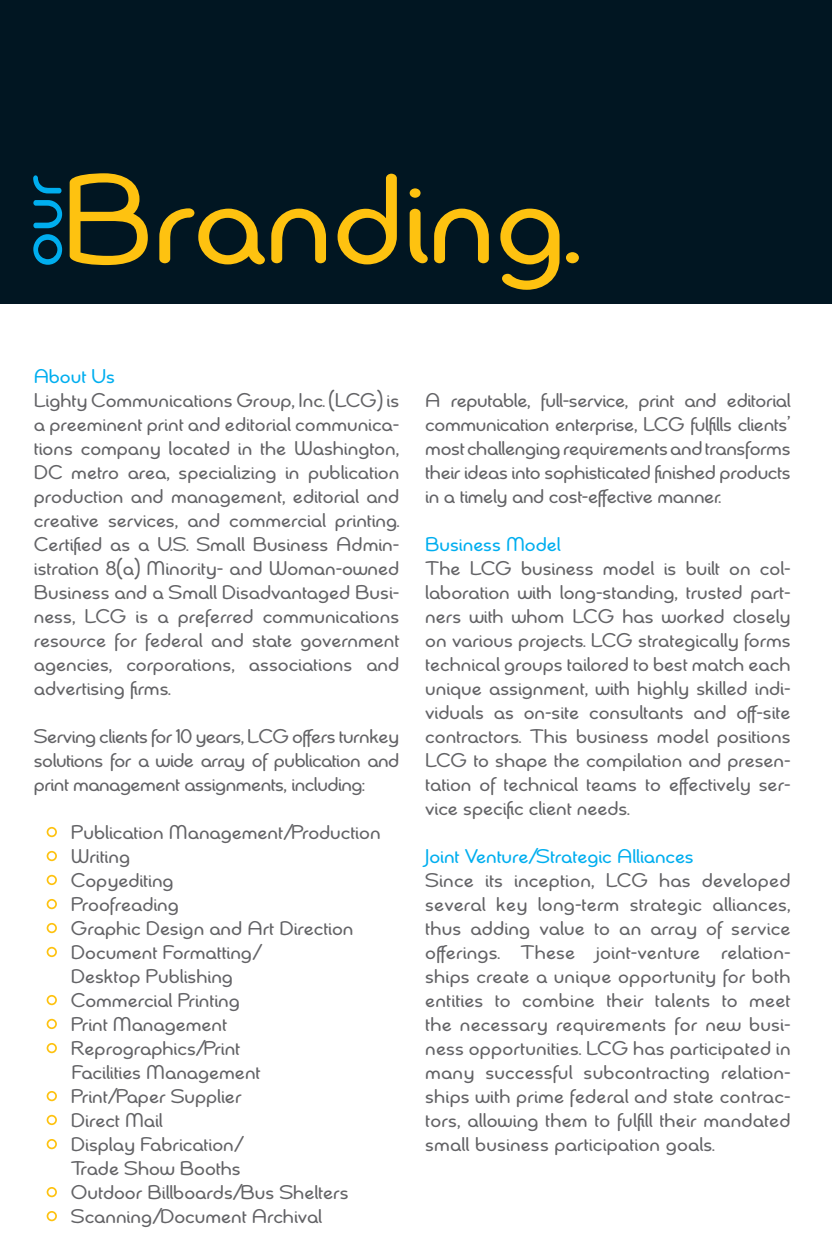
<style>
.page{position:relative;width:832px;height:1257px;background:#fff}
.page>*{position:absolute;margin:0;border:0;box-sizing:border-box;transform-origin:0 0}
.t1{font:128px "Chennai";color:#fec210}
.t2{font:66px "Chennai";color:#00aeef}
.t3{font:20px/24px "Chennai";color:#636366}
.s1{color:#00aeef}
</style>
<div class="page">
<div style="left:0;top:0;width:831px;height:304px;background:#011622"></div>
<svg style="left:47px;top:827px;width:10px;height:10px"></svg>
<svg style="left:47px;top:851px;width:10px;height:10px"></svg>
<svg style="left:47px;top:875px;width:10px;height:10px"></svg>
<svg style="left:47px;top:899px;width:10px;height:10px"></svg>
<svg style="left:47px;top:923px;width:10px;height:10px"></svg>
<svg style="left:47px;top:947px;width:10px;height:10px"></svg>
<svg style="left:47px;top:995px;width:10px;height:10px"></svg>
<svg style="left:47px;top:1019px;width:10px;height:10px"></svg>
<svg style="left:47px;top:1043px;width:10px;height:10px"></svg>
<svg style="left:47px;top:1091px;width:10px;height:10px"></svg>
<svg style="left:47px;top:1115px;width:10px;height:10px"></svg>
<svg style="left:47px;top:1139px;width:10px;height:10px"></svg>
<svg style="left:47px;top:1187px;width:10px;height:10px"></svg>
<svg style="left:47px;top:1211px;width:10px;height:10px"></svg>
<p class="t1" style="left:61px;top:129px;width:519px">Branding.</p>
<p class="t2" style="left:-8px;top:267px;width:94px;rotate:-90deg">our</p>
<p class="t3" style="left:34px;top:364px;width:367px"><span class="s1">About Us<br></span>Lighty Communications Group, Inc. (LCG) is a preeminent print and editorial communica&shy;tions company located in the Washington, DC metro area, specializing in publication production and management, editorial and creative services, and commercial printing.<br>Certified as a U.S. Small Business Admin&shy;istration 8(a) Minority- and Woman-owned Business and a Small Disadvantaged Busi&shy;ness, LCG is a preferred communications resource for federal and state government agencies, corporations, associations and advertising firms.</p>
<p class="t3" style="left:34px;top:724px;width:367px;text-align:justify">Serving clients for 10 years, LCG offers turnkey solutions for a wide array of publication and print management assignments, including:</p>
<p class="t3" style="left:71px;top:820px;width:311px">Publication Management/Production<br>Writing<br>Copyediting<br>Proofreading<br>Graphic Design and Art Direction<br>Document Formatting/<br>Desktop Publishing<br>Commercial Printing<br>Print Management<br>Reprographics/Print<br>Facilities Management<br>Print/Paper Supplier<br>Direct Mail<br>Display Fabrication/<br>Trade Show Booths<br>Outdoor Billboards/Bus Shelters<br>Scanning/Document Archival</p>
<p class="t3" style="left:425px;top:388px;width:367px;text-align:justify">A reputable, full-service, print and editorial communication enterprise, LCG fulfills clients’ most challenging requirements and transforms their ideas into sophisticated finished products in a timely and cost-effective manner.</p>
<p class="t3" style="left:425px;top:532px;width:367px"><span class="s1">Business Model<br></span>The LCG business model is built on col&shy;laboration with long-standing, trusted part&shy;ners with whom LCG has worked closely on various projects. LCG strategically forms technical groups tailored to best match each unique assignment, with highly skilled indi&shy;viduals as on-site consultants and off-site contractors. This business model positions LCG to shape the compilation and presen&shy;tation of technical teams to effectively ser&shy;vice specific client needs.</p>
<p class="t3" style="left:425px;top:844px;width:367px"><span class="s1">Joint Venture/Strategic Alliances<br></span>Since its inception, LCG has developed several key long-term strategic alliances, thus adding value to an array of service offerings. These joint-venture relation&shy;ships create a unique opportunity for both entities to combine their talents to meet the necessary requirements for new busi&shy;ness opportunities. LCG has participated in many successful subcontracting relation&shy;ships with prime federal and state contrac&shy;tors, allowing them to fulfill their mandated small business participation goals.</p>
</div>
